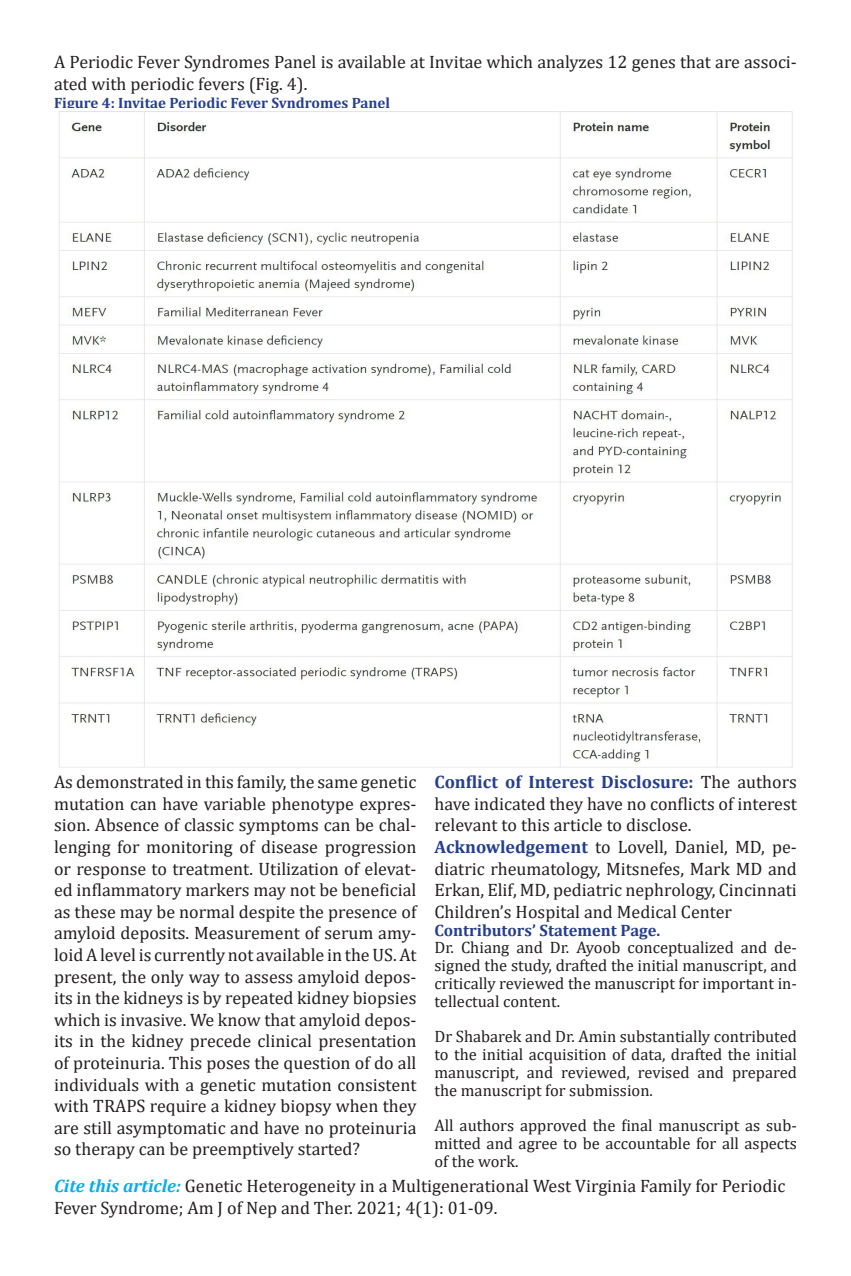
<style>
.page{position:relative;width:851px;height:1276px;background:#fff}
.page>*{position:absolute;margin:0;border:0;box-sizing:border-box;transform-origin:0 0}
.t1{font:18px/21.6px "Cambria";color:#231f20;text-align:justify}
.t2{font:16.5px/17.9px "Cambria";color:#231f20;text-align:justify}
.t3{font:700 16.5px "Cambria";color:#253f8e}
.t4{font:700 15px "Cambria";color:#253f8e}
.s1{font-weight:700;color:#253f8e}
.s2{font-weight:700;font-style:italic;color:#00aeef}
</style>
<div class="page">
<img style="left:59px;top:111px;width:734px;height:657px">
<p class="t1" style="left:54px;top:51px;width:744px">A Periodic Fever Syndromes Panel is available at Invitae which analyzes 12 genes that are associ&shy;ated with periodic fevers (Fig. 4).</p>
<p class="t4" style="left:54px;top:92px;width:337px">Figure 4: Invitae Periodic Fever Syndromes Panel</p>
<p class="t1" style="left:54px;top:771px;width:364px">As demonstrated in this family, the same genetic mutation can have variable phenotype expres&shy;sion. Absence of classic symptoms can be chal&shy;lenging for monitoring of disease progression or response to treatment. Utilization of elevat&shy;ed inflammatory markers may not be beneficial as these may be normal despite the presence of amyloid deposits. Measurement of serum amy&shy;loidAlevel is currently not available in theUS.At present, the only way to assess amyloid depos&shy;its in the kidneys is by repeated kidney biopsies which is invasive. We know that amyloid depos&shy;its in the kidney precede clinical presentation of proteinuria. This poses the question of do all individuals with a genetic mutation consistent with TRAPS require a kidney biopsy when they are still asymptomatic and have no proteinuria so therapy can be preemptively started?</p>
<p class="t1" style="left:434px;top:771px;width:364px"><span class="s1">Conflict of Interest Disclosure:</span> The authors have indicated they have no conflicts of interest relevant to this article to disclose.</p>
<p class="t1" style="left:434px;top:836px;width:364px"><span class="s1">Acknowledgement</span> to Lovell, Daniel, MD, pe&shy;diatric rheumatology, Mitsnefes, Mark MD and Erkan, Elif, MD, pediatric nephrology, Cincinnati Children’s Hospital and Medical Center</p>
<p class="t3" style="left:434px;top:918px;width:227px">Contributors’ Statement Page.</p>
<p class="t2" style="left:434px;top:938px;width:364px">Dr. Chiang and Dr. Ayoob conceptualized and de&shy;signed the study, drafted the initial manuscript, and critically reviewed the manuscript for important in&shy;tellectual content.</p>
<p class="t2" style="left:434px;top:1027px;width:364px">Dr Shabarek and Dr. Amin substantially contributed to the initial acquisition of data, drafted the initial manuscript, and reviewed, revised and prepared the manuscript for submission.</p>
<p class="t2" style="left:434px;top:1117px;width:364px">All authors approved the final manuscript as sub&shy;mitted and agree to be accountable for all aspects of the work.</p>
<p class="t1" style="left:54px;top:1175px;width:732px"><span class="s2">Cite this article:</span> Genetic Heterogeneity in a Multigenerational West Virginia Family for Periodic<br>Fever Syndrome; Am J of Nep and Ther. 2021; 4(1): 01-09.</p>
</div>
